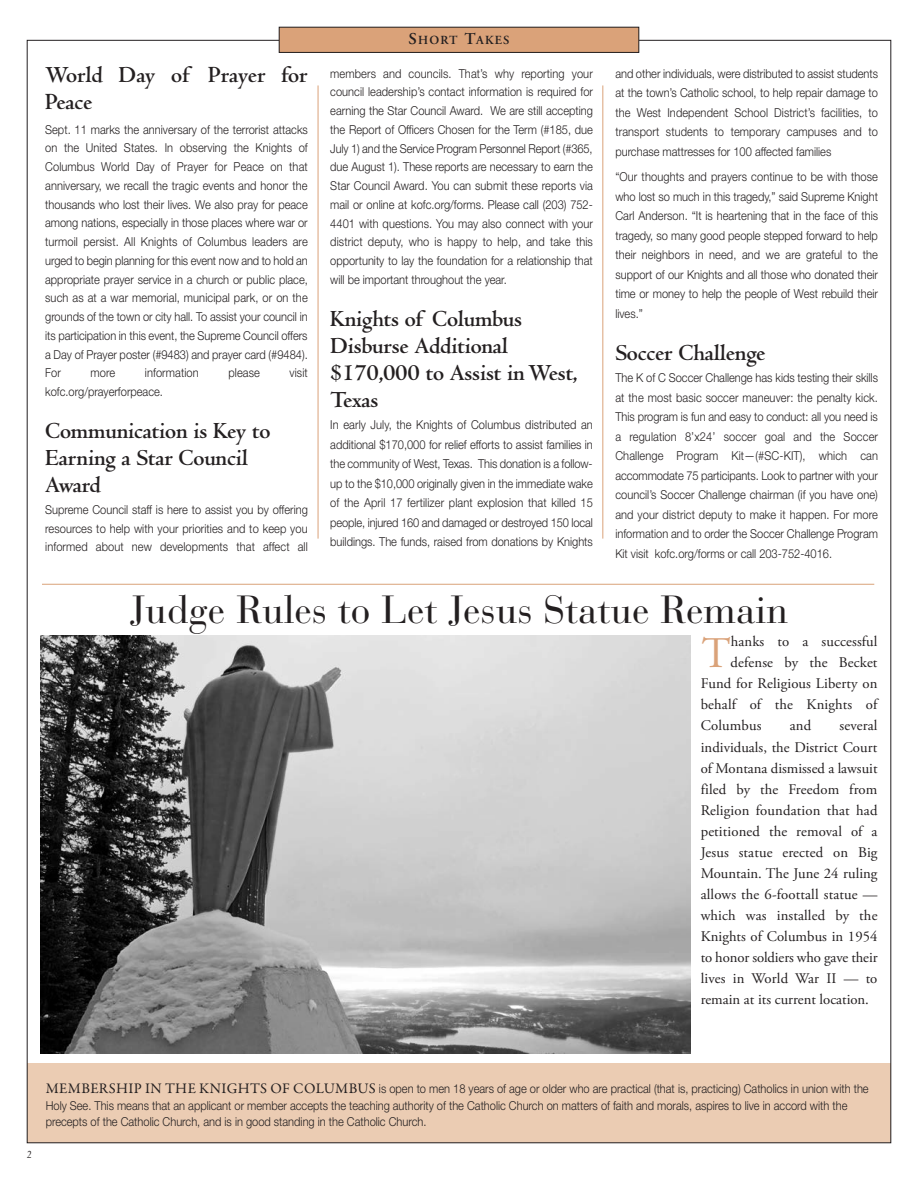
<style>
.page{position:relative;width:918px;height:1188px;background:#fff}
.page>*{position:absolute;margin:0;border:0;box-sizing:border-box;transform-origin:0 0}
.t1{font:43.65px "Adobe Garamond Pro";color:#daa279}
.t2{font:39px "Bauer Bodoni";color:#231f20}
.t3{font:700 24px/27px "Centaur MT Std";letter-spacing:-.01em;color:#231f20}
.t4{font:14.7px/21px "Adobe Garamond Pro";letter-spacing:.01em;color:#231f20;text-align:justify}
.t5{font:300 12.3px/18.8px "Helvetica Neue";color:#231f20;text-align:justify;scale:.9 1}
.t6{font:600 12.3px "Adobe Garamond Pro";letter-spacing:.1em;color:#231f20}
.t7{font:italic 10.5px "Palatino";color:#231f20;scale:.9 1}
.s1{font-size:16.5px}
.s2{font-family:"Garamond Premr Pro";font-weight:400;font-size:14.7px}
</style>
<div class="page">
<div style="left:28px;top:1064px;width:863px;height:79px;background:#ebccb3"></div>
<hr style="left:42px;top:584px;width:832px;height:1px;background:#daa279">
<hr style="left:602px;top:85px;width:1px;height:454px;background:#daa279">
<hr style="left:318px;top:85px;width:1px;height:454px;background:#daa279">
<img style="left:40px;top:636px;width:651px;height:417px">
<div style="left:279px;top:27px;width:360px;height:25px;background:#daa279"></div>
<div style="left:279px;top:27px;width:360px;height:26px;border:1px solid #231f20"></div>
<h3 class="t3" style="left:45px;top:64px;width:264px">World Day of Prayer for<br>Peace</h3>
<p class="t5" style="left:45px;top:120px;width:293px">Sept. 11 marks the anniversary of the terrorist attacks on the United States. In observing the Knights of Columbus World Day of Prayer for Peace on that anniversary, we recall the tragic events and honor the thousands who lost their lives. We also pray for peace among nations, especially in those places where war or turmoil persist. All Knights of Columbus leaders are urged to begin planning for this event now and to hold an appropriate prayer service in a church or public place, such as at a war memorial, municipal park, or on the grounds of the town or city hall. To assist your council in its participation in this event, the Supreme Council offers a Day of Prayer poster (#9483) and prayer card (#9484).<br>For</p>
<p class="t5" style="left:91px;top:363px;width:29px">more</p>
<p class="t5" style="left:145px;top:363px;width:61px">information</p>
<p class="t5" style="left:228px;top:363px;width:37px">please</p>
<p class="t5" style="left:290px;top:363px;width:22px">visit</p>
<p class="t5" style="left:45px;top:382px;width:132px">kofc.org/prayerforpeace.</p>
<h3 class="t3" style="left:45px;top:420px;width:227px">Communication is Key to<br>Earning a Star Council<br>Award</h3>
<p class="t5" style="left:45px;top:500px;width:293px">Supreme Council staff is here to assist you by offering resources to help with your priorities and to keep you informed about new developments that affect all</p>
<p class="t6" style="left:409px;top:35px;width:102px"><span class="s1">S</span>HORT <span class="s1">T</span>AKES</p>
<p class="t5" style="left:330px;top:64px;width:293px">members and councils. That’s why reporting your council leadership’s contact information is required for earning the Star Council Award. We are still accepting the Report of Officers Chosen for the Term (#185, due July 1) and the Service Program Personnel Report (#365, due August 1). These reports are necessary to earn the Star Council Award. You can submit these reports via mail or online at kofc.org/forms. Please call (203) 752- 4401 with questions. You may also connect with your district deputy, who is happy to help, and take this opportunity to lay the foundation for a relationship that will be important throughout the year.</p>
<h3 class="t3" style="left:330px;top:308px;width:249px">Knights of Columbus<br>Disburse Additional $170,000 to Assist in West,<br>Texas</h3>
<p class="t5" style="left:330px;top:415px;width:293px;line-height:19.5px">In early July, the Knights of Columbus distributed an additional $170,000 for relief efforts to assist families in the community of West, Texas. This donation is a follow&shy;up to the $10,000 originally given in the immediate wake of the April 17 fertilizer plant explosion that killed 15 people, injured 160 and damaged or destroyed 150 local buildings. The funds, raised from donations by Knights</p>
<p class="t5" style="left:615px;top:63px;width:293px;line-height:19.5px">and other individuals, were distributed to assist students at the town’s Catholic school, to help repair damage to the West Independent School District’s facilities, to transport students to temporary campuses and to purchase mattresses for 100 affected families</p>
<p class="t5" style="left:615px;top:167px;width:293px;line-height:19.5px">“Our thoughts and prayers continue to be with those who lost so much in this tragedy,” said Supreme Knight Carl Anderson. “It is heartening that in the face of this tragedy, so many good people stepped forward to help their neighbors in need, and we are grateful to the support of our Knights and all those who donated their time or money to help the people of West rebuild their lives.”</p>
<h3 class="t3" style="left:615px;top:342px;width:151px">Soccer Challenge</h3>
<p class="t5" style="left:615px;top:368px;width:293px;line-height:19.5px">The K of C Soccer Challenge has kids testing their skills at the most basic soccer maneuver: the penalty kick.<br>This program is fun and easy to conduct: all you need is a regulation 8’x24’ soccer goal and the Soccer Challenge Program Kit—(#SC-KIT), which can accommodate 75 participants. Look to partner with your council’s Soccer Challenge chairman (if you have one) and your district deputy to make it happen. For more information and to order the Soccer Challenge Program Kit visit kofc.org/forms or call 203-752-4016.</p>
<h2 class="t2" style="left:130px;top:595px;width:660px">Judge Rules to Let Jesus Statue Remain</h2>
<h1 class="t1" style="left:702px;top:636px;width:30px">T</h1>
<p class="t4" style="left:731px;top:633px;width:148px">hanks to a successful</p>
<p class="t4" style="left:731px;top:654px;width:148px">defense by the Becket</p>
<p class="t4" style="left:701px;top:675px;width:178px">Fund for Religious Liberty on</p>
<p class="t4" style="left:701px;top:696px;width:178px">behalf of the Knights of</p>
<p class="t4" style="left:701px;top:717px;width:62px">Columbus</p>
<p class="t4" style="left:790px;top:717px;width:23px">and</p>
<p class="t4" style="left:701px;top:717px;width:178px;text-indent:139px">several individuals, the District Court of Montana dismissed a lawsuit filed by the Freedom from Religion foundation that had petitioned the removal of a Jesus statue erected on Big Mountain. The June 24 ruling allows the 6-foottall statue — which was installed by the Knights of Columbus in 1954 to honor soldiers who gave their lives in World War II — to remain at its current location.</p>
<p class="t7" style="left:27px;top:1148px;width:7px">2</p>
<p class="t5" style="left:46px;top:1081px;width:916px;line-height:16.5px;text-align:left"><span class="s2">MEMBERSHIP IN THE KNIGHTS OF COLUMBUS</span> is open to men 18 years of age or older who are practical (that is, practicing) Catholics in union with the<br>Holy See. This means that an applicant or member accepts the teaching authority of the Catholic Church on matters of faith and morals, aspires to live in accord with the precepts of the Catholic Church, and is in good standing in the Catholic Church.</p>
</div>
